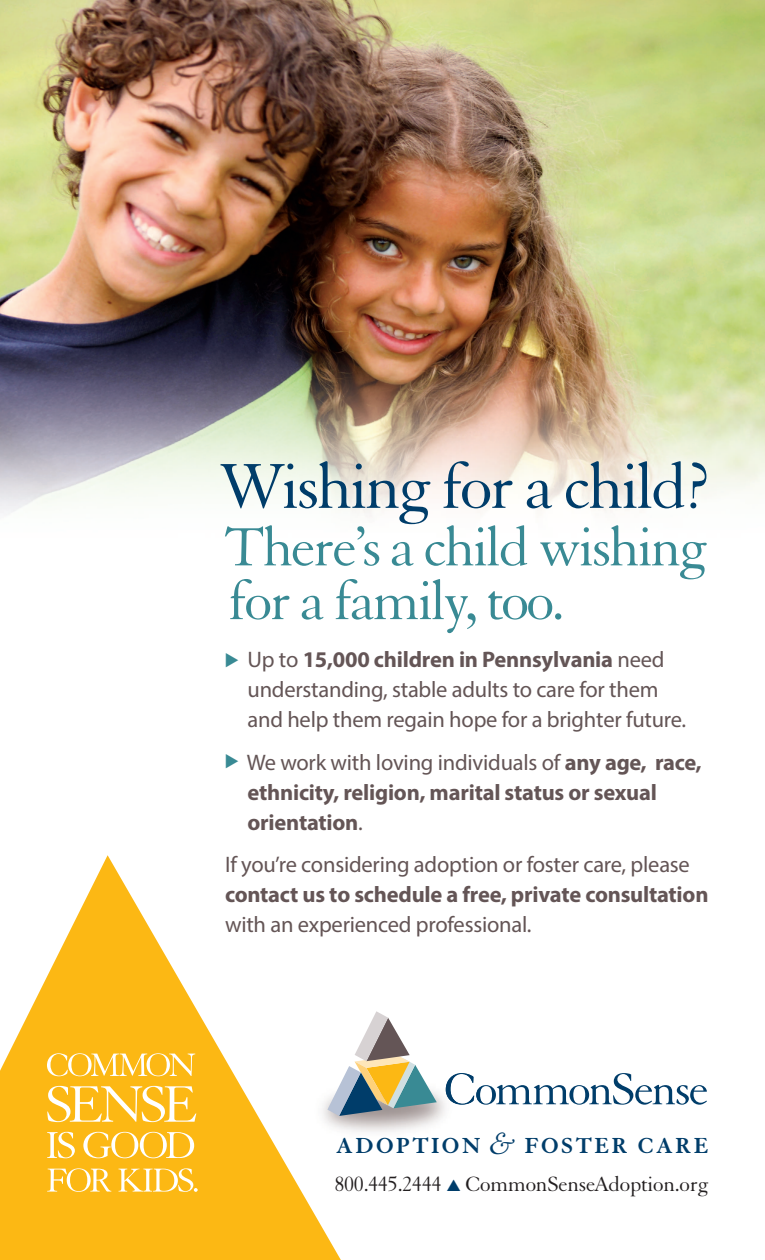
<style>
.page{position:relative;width:765px;height:1260px;background:#fff}
.page>*{position:absolute;margin:0;border:0;box-sizing:border-box;transform-origin:0 0}
.t1{font:69px "Granjon";letter-spacing:-.04em;color:#003d6a}
.t2{font:59.38px "Granjon";letter-spacing:-.04em;color:#398a94}
.t3{font:700 23.75px "Granjon";letter-spacing:.1em;color:#003d6a}
.t4{font:22.5px/30px "Myriad Pro";letter-spacing:-.01em;color:#645556}
.t5{font:700 22.5px/30px "Myriad Pro";letter-spacing:-.01em;color:#645556}
.t6{font:22.5px "Granjon";letter-spacing:-.01em;color:#231f20}
.s1{font-weight:700}
.s2{font-weight:400}
.s3{font-weight:400;font-style:italic;font-size:38.12px}
.s4{color:#003d6a}
</style>
<div class="page">
<img style="left:0;top:0;width:765px;height:517px">
<svg style="left:484px;top:1073px;width:223px;height:32px"></svg>
<img style="left:446px;top:1073px;width:28px;height:32px">
<img style="left:476px;top:1085px;width:8px;height:19px">
<svg style="left:352px;top:1011px;width:85px;height:105px"></svg>
<svg style="left:0;top:855px;width:352px;height:405px"></svg>
<svg style="left:43px;top:1046px;width:155px;height:156px"></svg>
<p class="t1" style="left:219px;top:461px;width:497px">Wishing for a child?</p>
<p class="t2" style="left:223px;top:525px;width:486px">There’s a child wishing</p>
<p class="t2" style="left:228px;top:579px;width:338px">for a family, too.</p>
<p class="t4" style="left:248px;top:647px;width:440px">Up to <span class="s1">15,000 children in Pennsylvania</span> need understanding, stable adults to care for them and help them regain hope for a brighter future.</p>
<p class="t5" style="left:247px;top:749px;width:457px"><span class="s2">We work with loving individuals of</span> any age, race, ethnicity, religion, marital status or sexual orientation<span class="s2">.</span></p>
<p class="t4" style="left:225px;top:852px;width:485px">If you’re considering adoption or foster care, please <span class="s1">contact us to schedule a free, private consultation </span>with an experienced professional.</p>
<p class="t3" style="left:336px;top:1137px;width:374px">ADOPTION <span class="s3">&amp;</span> FOSTER CARE</p>
<p class="t6" style="left:334px;top:1176px;width:376px">800.445.2444 <span class="s4">▲</span> CommonSenseAdoption.org</p>
</div>
